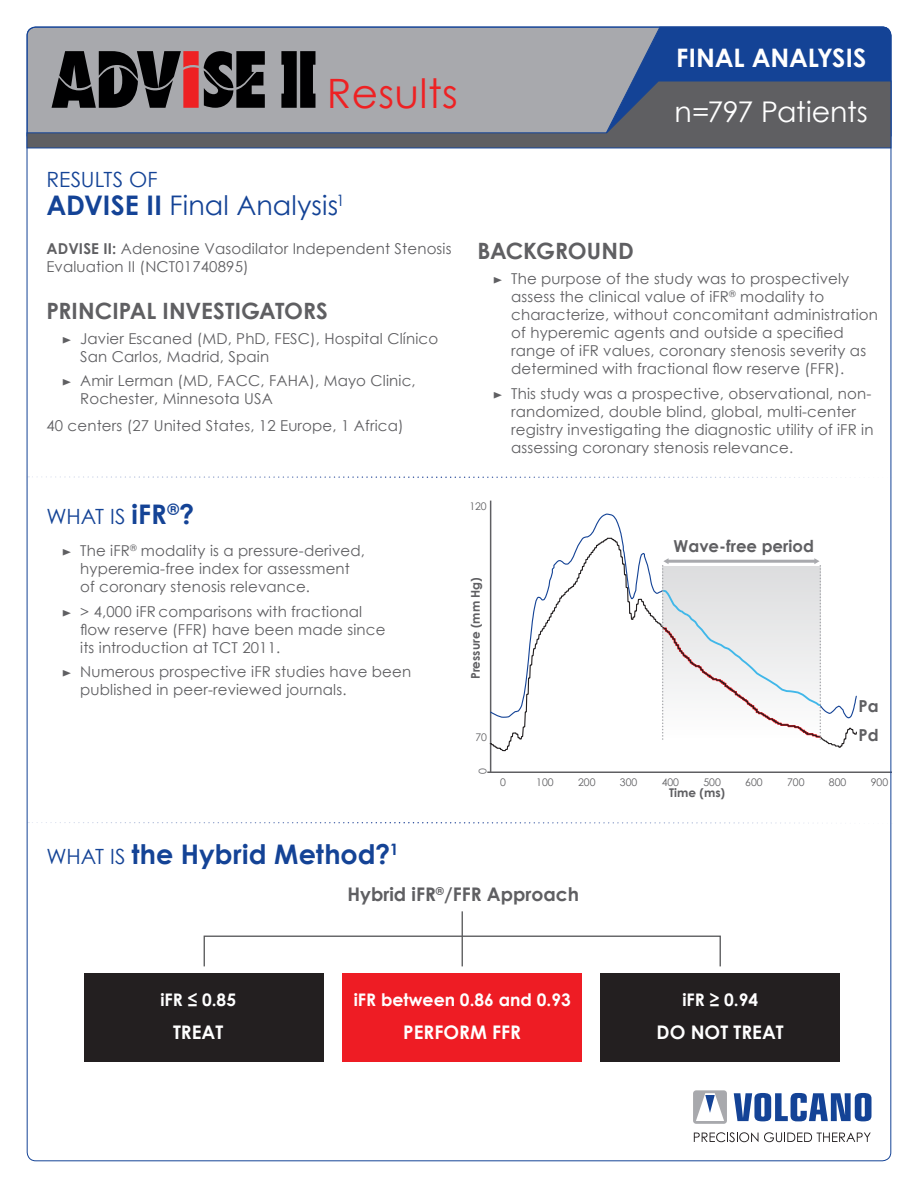
<style>
.page{position:relative;width:918px;height:1188px;background:#fff}
.page>*{position:absolute;margin:0;border:0;box-sizing:border-box;transform-origin:0 0}
.MainHeader{font:40.5px "Century Gothic";letter-spacing:.01em;color:#ee2123}
.Subhead3{font:28.5px "Century Gothic";letter-spacing:-.01em;color:#fff}
.Subhead3-2{font:700 27px "Century Gothic";letter-spacing:.005em;color:#144396}
.Subhead3-3{font:27px "Century Gothic";letter-spacing:.005em;color:#144396}
.Subhead3-4{font:700 25.5px "Century Gothic";letter-spacing:-.01em;color:#fff}
.Subhead2{font:700 22.5px "Century Gothic";color:#5f5f62}
.Subhead4{font:21px "Century Gothic";letter-spacing:-.005em;color:#144396}
.Subhead3-5{font:21px "Century Gothic";letter-spacing:.005em;color:#144396}
.t1{font:700 18.75px "Century Gothic";color:#fff}
.t2{font:700 18.75px "Century Gothic";color:#5f5f62}
.t3{font:700 17.25px "Century Gothic";color:#fff}
.t4{font:700 16.5px/28.5px "Century Gothic";color:#5f5f62}
.Body{font:15px/18px "Century Gothic";letter-spacing:.01em;color:#5f5f62}
.t5{font:700 12px "Century Gothic";color:#5f5f62}
.t6{font:10.5px "Century Gothic";color:#5f5f62}
.s1{font-weight:700}
.s2{font-weight:700;font-size:27px}
.s3{font-weight:400;font-size:21px}
</style>
<div class="page">
<svg style="left:694px;top:1132px;width:64px;height:10px"></svg>
<svg style="left:764px;top:1132px;width:107px;height:10px"></svg>
<div style="left:693px;top:1090px;width:34px;height:34px;background:#a8a9ad;border-radius:3px"></div>
<svg style="left:696px;top:1093px;width:175px;height:28px"></svg>
<svg style="left:29px;top:476px;width:863px;height:2px"></svg>
<svg style="left:29px;top:822px;width:863px;height:2px"></svg>
<hr style="left:490px;top:501px;width:1px;height:271px;background:#5f5f62">
<hr style="left:487px;top:771px;width:404px;height:2px;background:#5f5f62">
<svg style="left:489px;top:513px;width:368px;height:239px"></svg>
<div style="left:84px;top:974px;width:240px;height:88px;background:#231f20"></div>
<div style="left:342px;top:974px;width:240px;height:88px;background:#ee1c24"></div>
<div style="left:600px;top:974px;width:240px;height:88px;background:#231f20"></div>
<div style="left:204px;top:936px;width:517px;height:31px;border:1px solid #57585a"></div>
<hr style="left:462px;top:911px;width:1px;height:55px;background:#57585a">
<div style="left:27px;top:27px;width:577px;height:54px;background:#a8a9ad"></div>
<svg style="left:604px;top:27px;width:287px;height:54px;background:#295199"></svg>
<svg style="left:27px;top:81px;width:864px;height:67px;background:#7d8086"></svg>
<svg style="left:52px;top:51px;width:213px;height:57px;background:#4a3d3f"></svg>
<svg style="left:281px;top:51px;width:34px;height:57px;background:#1f1f21"></svg>
<p class="MainHeader" style="left:327px;top:65px;width:133px">Results</p>
<p class="Subhead3-4" style="left:676px;top:38px;width:192px">FINAL ANALYSIS</p>
<p class="Subhead3" style="left:675px;top:91px;width:195px">n=797 Patients</p>
<p class="Subhead3-5" style="left:46px;top:164px;width:113px">RESULTS OF</p>
<p class="Subhead3-3" style="left:46px;top:187px;width:300px"><span class="s1">ADVISE II</span> Final Analysis<sup>1</sup></p>
<p class="Body" style="left:46px;top:239px;width:407px"><span class="s1">ADVISE II:</span> Adenosine Vasodilator Independent Stenosis<br>Evaluation II (NCT01740895)</p>
<p class="Subhead2" style="left:46px;top:294px;width:283px">PRINCIPAL INVESTIGATORS</p>
<p class="Body" style="left:80px;top:329px;width:359px">Javier Escaned (MD, PhD, FESC), Hospital Clínico<br>San Carlos, Madrid, Spain</p>
<p class="Body" style="left:80px;top:372px;width:337px">Amir Lerman (MD, FACC, FAHA), Mayo Clinic,<br>Rochester, Minnesota USA</p>
<p class="Body" style="left:46px;top:417px;width:359px">40 centers (27 United States, 12 Europe, 1 Africa)</p>
<p class="Subhead4" style="left:46px;top:502px;width:149px">WHAT IS <span class="s2">iFR</span><sup>®</sup><span class="s2">?</span></p>
<p class="Body" style="left:80px;top:541px;width:286px">The iFR<sup>®</sup> modality is a pressure-derived, hyperemia-free index for assessment of coronary stenosis relevance.</p>
<p class="Body" style="left:80px;top:602px;width:307px">&gt; 4,000 iFR comparisons with fractional flow reserve (FFR) have been made since its introduction at TCT 2011.</p>
<p class="Body" style="left:80px;top:663px;width:333px">Numerous prospective iFR studies have been published in peer-reviewed journals.</p>
<p class="Subhead3-2" style="left:46px;top:834px;width:354px"><span class="s3">WHAT IS</span> the Hybrid Method?<sup>1</sup></p>
<p class="Subhead2" style="left:477px;top:234px;width:158px">BACKGROUND</p>
<p class="Body" style="left:511px;top:269px;width:368px">The purpose of the study was to prospectively assess the clinical value of iFR<sup>®</sup> modality to characterize, without concomitant administration of hyperemic agents and outside a specified range of iFR values, coronary stenosis severity as determined with fractional flow reserve (FFR).</p>
<p class="Body" style="left:511px;top:384px;width:364px">This study was a prospective, observational, non&shy;randomized, double blind, global, multi-center registry investigating the diagnostic utility of iFR in assessing coronary stenosis relevance.</p>
<p class="t6" style="left:469px;top:500px;width:19px">120</p>
<p class="t5" style="left:468px;top:679px;width:104px;rotate:-90deg">Pressure (mm Hg)</p>
<p class="t6" style="left:475px;top:731px;width:13px">70</p>
<p class="t6" style="left:476px;top:774px;width:7px;rotate:-90deg">0</p>
<p class="t6" style="left:500px;top:775px;width:7px">0</p>
<p class="t4" style="left:674px;top:531px;width:142px">Wave-free period</p>
<p class="t4" style="left:858px;top:692px;width:22px">Pa<br>Pd</p>
<p class="t6" style="left:536px;top:775px;width:19px">100</p>
<p class="t6" style="left:578px;top:775px;width:19px">200</p>
<p class="t6" style="left:620px;top:775px;width:19px">300</p>
<p class="t6" style="left:662px;top:775px;width:19px">400</p>
<p class="t5" style="left:669px;top:785px;width:57px">Time (ms)</p>
<p class="t6" style="left:704px;top:775px;width:19px">500</p>
<p class="t6" style="left:745px;top:775px;width:19px">600</p>
<p class="t6" style="left:787px;top:775px;width:19px">700</p>
<p class="t6" style="left:829px;top:775px;width:19px">800</p>
<p class="t6" style="left:871px;top:775px;width:19px">900</p>
<p class="t3" style="left:160px;top:989px;width:77px">iFR ≤ 0.85</p>
<p class="t1" style="left:173px;top:1020px;width:52px">TREAT</p>
<p class="t2" style="left:347px;top:883px;width:233px">Hybrid iFR<sup>®</sup>/FFR Approach</p>
<p class="t3" style="left:354px;top:989px;width:219px">iFR between 0.86 and 0.93</p>
<p class="t1" style="left:403px;top:1020px;width:119px">PERFORM FFR</p>
<p class="t3" style="left:682px;top:989px;width:77px">iFR ≥ 0.94</p>
<p class="t1" style="left:657px;top:1020px;width:129px">DO NOT TREAT</p>
</div>
